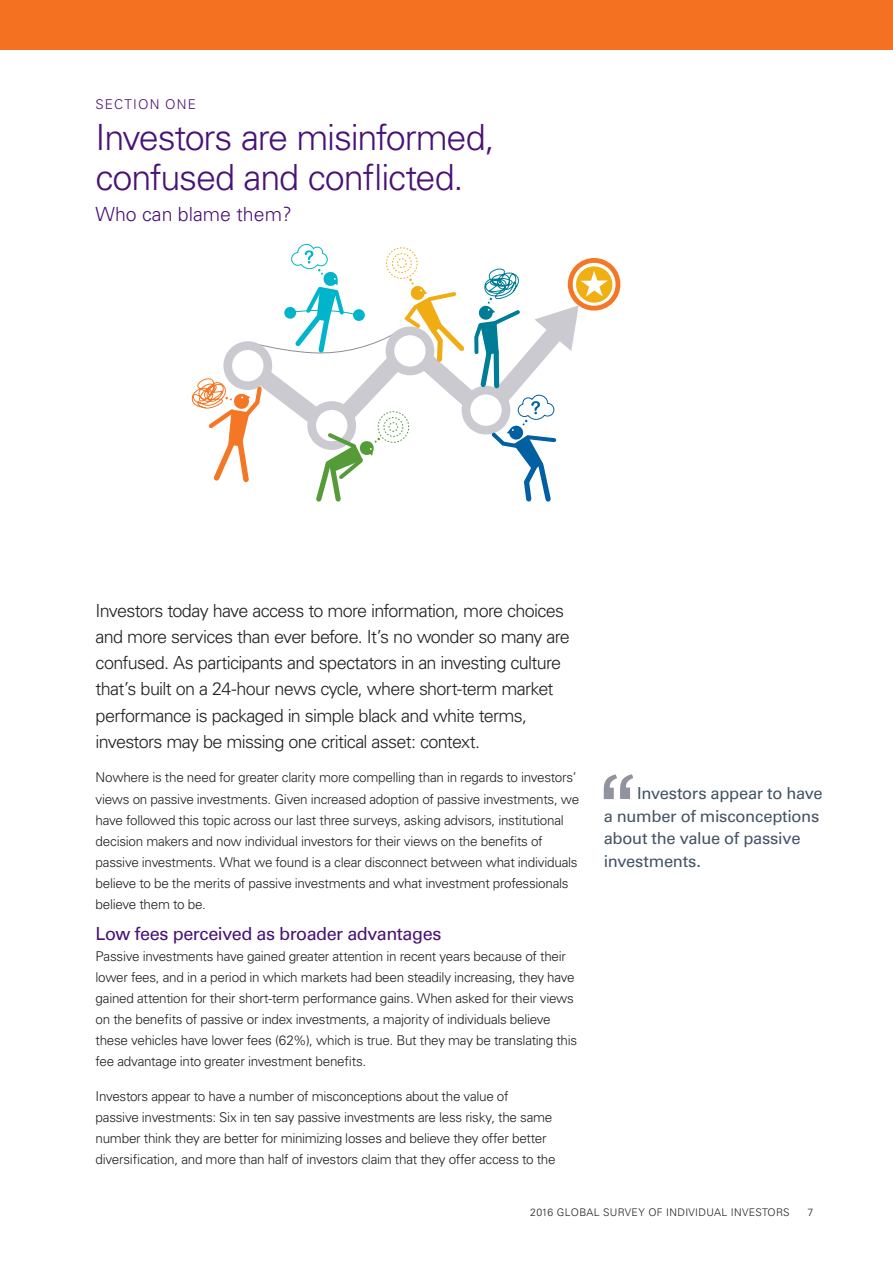
<style>
.page{position:relative;width:893px;height:1263px;background:#fff}
.page>*{position:absolute;margin:0;border:0;box-sizing:border-box;transform-origin:0 0}
.SECTION_HEADER{font:300 36px/40.5px "Univers LT Std";letter-spacing:-.035em;color:#491276}
.SECTION_TITLE_SECOND{font:300 19.5px "Univers LT Std";color:#491276}
.INTRO_BODY{font:300 18px/26.2px "Univers LT Std";letter-spacing:-.04em;color:#231f20}
.SUBHEAD{font:18px "Univers LT Std";letter-spacing:-.025em;color:#491276}
.t1{font:16.5px/22.5px "Univers LT Std";letter-spacing:-.02em;color:#445465}
.BODY{font:300 13.5px/21px "Univers LT Std";letter-spacing:-.02em;color:#231f20}
.t2{font:300 13.5px "Univers LT Std";letter-spacing:.085em;color:#491276}
.t3{font:300 10.5px "Univers LT Std";letter-spacing:.03em;color:#231f20}
</style>
<div class="page">
<div style="left:0;top:0;width:893px;height:50px;background:#f37121"></div>
<svg style="left:191px;top:244px;width:430px;height:258px"></svg>
<svg style="left:604px;top:774px;width:29px;height:25px"></svg>
<p class="t2" style="left:96px;top:97px;width:102px">SECTION ONE</p>
<p class="SECTION_HEADER" style="left:96px;top:117px;width:401px">Investors are misinformed, confused and conflicted.</p>
<p class="SECTION_TITLE_SECOND" style="left:96px;top:202px;width:198px">Who can blame them?</p>
<p class="INTRO_BODY" style="left:96px;top:597px;width:476px">Investors today have access to more information, more choices and more services than ever before. It’s no wonder so many are confused. As participants and spectators in an investing culture that’s built on a 24-hour news cycle, where short-term market performance is packaged in simple black and white terms, investors may be missing one critical asset: context.</p>
<p class="BODY" style="left:96px;top:767px;width:485px">Nowhere is the need for greater clarity more compelling than in regards to investors’ views on passive investments. Given increased adoption of passive investments, we have followed this topic across our last three surveys, asking advisors, institutional decision makers and now individual investors for their views on the benefits of passive investments. What we found is a clear disconnect between what individuals believe to be the merits of passive investments and what investment professionals believe them to be.</p>
<p class="SUBHEAD" style="left:96px;top:923px;width:347px">Low fees perceived as broader advantages</p>
<p class="BODY" style="left:96px;top:946px;width:483px">Passive investments have gained greater attention in recent years because of their lower fees, and in a period in which markets had been steadily increasing, they have gained attention for their short-term performance gains. When asked for their views on the benefits of passive or index investments, a majority of individuals believe these vehicles have lower fees (62%), which is true. But they may be translating this fee advantage into greater investment benefits.</p>
<p class="BODY" style="left:96px;top:1085px;width:462px">Investors appear to have a number of misconceptions about the value of<br>passive investments: Six in ten say passive investments are less risky, the same number think they are better for minimizing losses and believe they offer better diversification, and more than half of investors claim that they offer access to the</p>
<p class="t1" style="left:604px;top:782px;width:220px;text-indent:33px">Investors appear to have a number of misconceptions about the value of passive investments.</p>
<p class="t3" style="left:530px;top:1206px;width:261px">2016 GLOBAL SURVEY OF INDIVIDUAL INVESTORS</p>
<p class="t3" style="left:808px;top:1206px;width:7px">7</p>
</div>
